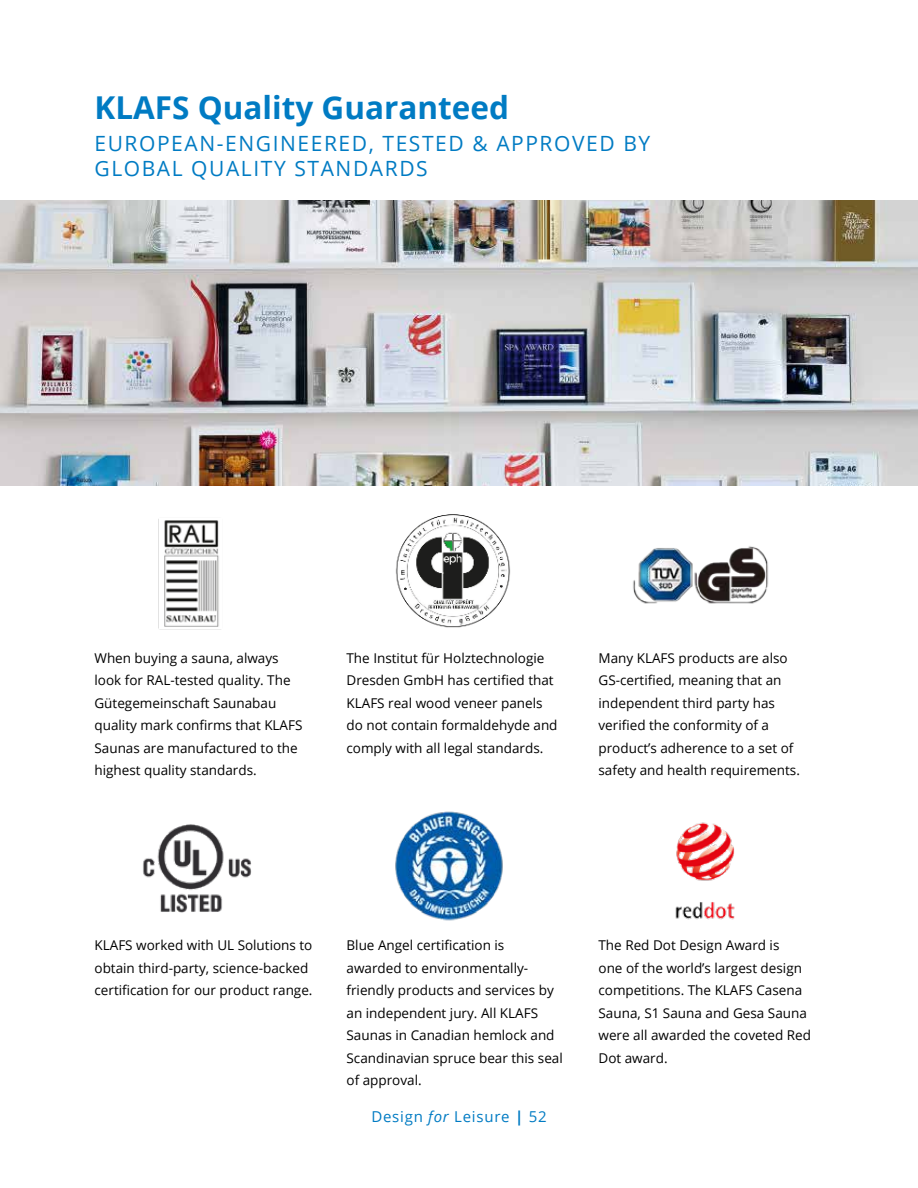
<style>
.page{position:relative;width:918px;height:1188px;background:#fff}
.page>*{position:absolute;margin:0;border:0;box-sizing:border-box;transform-origin:0 0}
.t1{font:700 31.5px "Open Sans";color:#007bc3}
.t2{font:21px/25.2px "Open Sans";letter-spacing:.075em;color:#007bc3}
.t3{font:15px "Open Sans";letter-spacing:.05em;color:#007bc3}
.t4{font:13.5px/22.5px "Open Sans";color:#000}
.s1{font-style:italic}
.s2{font-weight:700}
</style>
<div class="page">
<img style="left:395px;top:811px;width:108px;height:110px">
<img style="left:395px;top:514px;width:116px;height:114px">
<img style="left:633px;top:546px;width:136px;height:58px">
<img style="left:0;top:201px;width:918px;height:285px">
<img style="left:158px;top:519px;width:63px;height:111px">
<img style="left:675px;top:822px;width:60px;height:98px">
<img style="left:143px;top:824px;width:109px;height:89px">
<h1 class="t1" style="left:94px;top:85px;width:416px">KLAFS Quality Guaranteed</h1>
<h2 class="t2" style="left:94px;top:130px;width:557px">EUROPEAN-ENGINEERED, TESTED &amp; APPROVED BY<br>GLOBAL QUALITY STANDARDS</h2>
<p class="t4" style="left:94px;top:646px;width:210px">When buying a sauna, always look for RAL-tested quality. The<br>Gütegemeinschaft Saunabau quality mark confirms that KLAFS<br>Saunas are manufactured to the highest quality standards.</p>
<p class="t4" style="left:347px;top:646px;width:213px">The Institut für Holztechnologie<br>Dresden GmbH has certified that<br>KLAFS real wood veneer panels do not contain formaldehyde and comply with all legal standards.</p>
<p class="t4" style="left:599px;top:646px;width:203px">Many KLAFS products are also<br>GS-certified, meaning that an independent third party has verified the conformity of a product’s adherence to a set of safety and health requirements.</p>
<p class="t4" style="left:95px;top:934px;width:220px">KLAFS worked with UL Solutions to obtain third-party, science-backed certification for our product range.</p>
<p class="t4" style="left:347px;top:934px;width:218px">Blue Angel certification is awarded to environmentally&shy;friendly products and services by an independent jury. All KLAFS<br>Saunas in Canadian hemlock and<br>Scandinavian spruce bear this seal of approval.</p>
<p class="t4" style="left:599px;top:934px;width:214px">The Red Dot Design Award is<br>one of the world’s largest design competitions. The KLAFS Casena<br>Sauna, S1 Sauna and Gesa Sauna were all awarded the coveted Red<br>Dot award.</p>
<p class="t3" style="left:371px;top:1107px;width:177px">Design <span class="s1">for</span> Leisure <span class="s2">|</span> 52</p>
</div>
